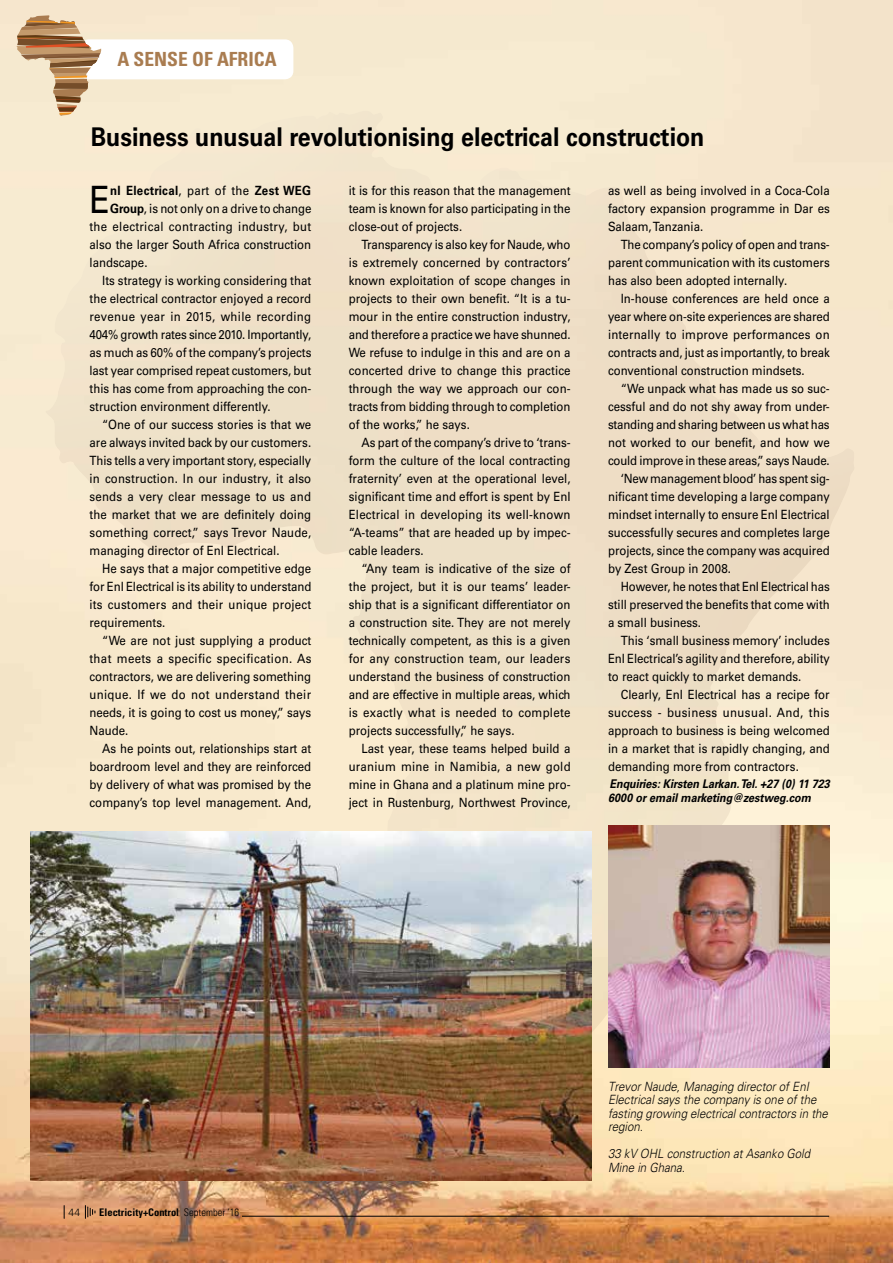
<style>
.page{position:relative;width:893px;height:1263px;background:#fff}
.page>*{position:absolute;margin:0;border:0;box-sizing:border-box;transform-origin:0 0}
.t1{font:37.65px "Univers";color:#000;scale:.9 1}
.t2{font:700 25.8px "Univers";color:#000;scale:.9 1}
.t3{font:700 condensed 19.5px "Univers";color:#a97c50}
.t4{font:12.75px/18px "Univers";color:#000;text-align:justify;scale:.9 1}
.t5{font:italic 300 12.75px/13.5px "Univers";color:#000;scale:.9 1}
.t6{font:12.75px "Univers";letter-spacing:.025em;color:#000;scale:.9 1}
.t7{font:12.75px "Univers";letter-spacing:.02em;color:#000;scale:.9 1}
.t8{font:12.75px "Univers";letter-spacing:.03em;color:#000;scale:.9 1}
.t9{font:700 12.75px "Univers";letter-spacing:.025em;color:#000;scale:.9 1}
.t10{font:italic 700 12px/13.5px "Univers";color:#000;scale:.9 1}
.t11{font:700 condensed 10.5px "Univers";color:#000}
.t12{font:300 10.5px "Univers";color:#000}
.s1{font-weight:400}
.s2{font-weight:700}
.s3{font-weight:300}
</style>
<div class="page">
<img style="left:0;top:0;width:893px;height:1263px">
<div style="left:44px;top:109px;width:811px;height:969px;background:#f7e9d0"></div>
<div style="left:44px;top:165px;width:811px;height:913px;background:#f1e3c9"></div>
<div style="left:80px;top:39px;width:213px;height:40px;background:#fff;border-radius:9px"></div>
<svg style="left:16px;top:14px;width:86px;height:102px"></svg>
<img style="left:608px;top:826px;width:222px;height:241px">
<img style="left:31px;top:831px;width:561px;height:349px">
<hr style="left:242px;top:1216px;width:587px;height:1px;background:#000">
<svg style="left:64px;top:1205px;width:1px;height:13px"></svg>
<svg style="left:85px;top:1205px;width:11px;height:13px"></svg>
<h3 class="t3" style="left:117px;top:48px;width:161px">A SENSE OF AFRICA</h3>
<h2 class="t2" style="left:91px;top:122px;width:683px">Business unusual revolutionising electrical construction</h2>
<h1 class="t1" style="left:90px;top:177px;width:25px">E</h1>
<p class="t9" style="left:110px;top:183px;width:225px">nI Electrical<span class="s1">, part of the</span> Zest WEG</p>
<p class="t4" style="left:110px;top:199px;width:225px"><span class="s2">Group</span>, is not only on a drive to change</p>
<p class="t6" style="left:90px;top:218px;width:248px">the electrical contracting industry, but</p>
<p class="t4" style="left:90px;top:235px;width:248px">also the larger South Africa construction</p>
<p class="t4" style="left:90px;top:253px;width:66px">landscape.</p>
<p class="t4" style="left:102px;top:271px;width:234px">Its strategy is working considering that</p>
<p class="t4" style="left:90px;top:289px;width:248px">the electrical contractor enjoyed a record</p>
<p class="t6" style="left:90px;top:308px;width:248px">revenue year in 2015, while recording</p>
<p class="t4" style="left:90px;top:325px;width:248px">404% growth rates since 2010. Importantly,</p>
<p class="t4" style="left:90px;top:343px;width:248px">as much as 60% of the company’s projects</p>
<p class="t4" style="left:90px;top:361px;width:248px">last year comprised repeat customers, but</p>
<p class="t4" style="left:90px;top:379px;width:248px">this has come from approaching the con-</p>
<p class="t4" style="left:90px;top:397px;width:203px">struction environment differently.</p>
<p class="t4" style="left:102px;top:415px;width:234px">“One of our success stories is that we</p>
<p class="t4" style="left:90px;top:433px;width:248px">are always invited back by our customers.</p>
<p class="t4" style="left:90px;top:451px;width:248px">This tells a very important story, especially</p>
<p class="t4" style="left:90px;top:469px;width:248px">in construction. In our industry, it also</p>
<p class="t7" style="left:90px;top:488px;width:248px">sends a very clear message to us and</p>
<p class="t4" style="left:90px;top:505px;width:248px">the market that we are definitely doing</p>
<p class="t4" style="left:90px;top:523px;width:248px">something correct,” says Trevor Naude,</p>
<p class="t4" style="left:90px;top:541px;width:213px">managing director of EnI Electrical.</p>
<p class="t4" style="left:102px;top:559px;width:234px">He says that a major competitive edge</p>
<p class="t4" style="left:90px;top:577px;width:248px">for EnI Electrical is its ability to understand</p>
<p class="t7" style="left:90px;top:596px;width:248px">its customers and their unique project</p>
<p class="t4" style="left:90px;top:613px;width:86px">requirements.</p>
<p class="t4" style="left:102px;top:631px;width:234px">“We are not just supplying a product</p>
<p class="t6" style="left:90px;top:650px;width:248px">that meets a specific specification. As</p>
<p class="t4" style="left:90px;top:667px;width:248px">contractors, we are delivering something</p>
<p class="t6" style="left:90px;top:686px;width:248px">unique. If we do not understand their</p>
<p class="t4" style="left:90px;top:703px;width:248px">needs, it is going to cost us money,” says</p>
<p class="t4" style="left:90px;top:721px;width:45px">Naude.</p>
<p class="t4" style="left:102px;top:739px;width:234px">As he points out, relationships start at</p>
<p class="t4" style="left:90px;top:757px;width:248px">boardroom level and they are reinforced</p>
<p class="t4" style="left:90px;top:775px;width:248px">by delivery of what was promised by the</p>
<p class="t4" style="left:90px;top:793px;width:248px">company’s top level management. And,</p>
<p class="t4" style="left:349px;top:181px;width:248px">it is for this reason that the management team is known for also participating in the close-out of projects.</p>
<p class="t4" style="left:349px;top:235px;width:248px;text-indent:13px">Transparency is also key for Naude, who is extremely concerned by contractors’ known exploitation of scope changes in projects to their own benefit. “It is a tu&shy;mour in the entire construction industry, and therefore a practice we have shunned.<br>We refuse to indulge in this and are on a concerted drive to change this practice through the way we approach our con&shy;tracts from bidding through to completion of the works,” he says.</p>
<p class="t4" style="left:349px;top:433px;width:248px;text-indent:13px">As part of the company’s drive to ‘trans&shy;form the culture of the local contracting fraternity’ even at the operational level, significant time and effort is spent by EnI Electrical in developing its well-known “A-teams” that are headed up by impec&shy;cable leaders.</p>
<p class="t4" style="left:349px;top:559px;width:248px;text-indent:13px">“Any team is indicative of the size of the project, but it is our teams’ leader&shy;ship that is a significant differentiator on a construction site. They are not merely technically competent, as this is a given for any construction team, our leaders understand the business of construction and are effective in multiple areas, which is exactly what is needed to complete projects successfully,” he says.</p>
<p class="t4" style="left:349px;top:740px;width:248px;text-indent:13px">Last year, these teams helped build a uranium mine in Namibia, a new gold mine in Ghana and a platinum mine pro&shy;ject in Rustenburg, Northwest Province,</p>
<p class="t4" style="left:608px;top:181px;width:248px">as well as being involved in a Coca-Cola factory expansion programme in Dar es Salaam, Tanzania.</p>
<p class="t4" style="left:608px;top:235px;width:248px;text-indent:13px">The company’s policy of open and trans&shy;parent communication with its customers has also been adopted internally.</p>
<p class="t4" style="left:608px;top:289px;width:248px;text-indent:13px">In-house conferences are held once a year where on-site experiences are shared internally to improve performances on contracts and, just as importantly, to break conventional construction mindsets.</p>
<p class="t4" style="left:621px;top:379px;width:234px">“We unpack what has made us so suc-</p>
<p class="t4" style="left:608px;top:397px;width:248px">cessful and do not shy away from under-</p>
<p class="t4" style="left:608px;top:415px;width:248px">standing and sharing between us what has</p>
<p class="t4" style="left:608px;top:433px;width:248px">not worked to our benefit, and how we</p>
<p class="t4" style="left:608px;top:451px;width:248px">could improve in these areas,” says Naude.</p>
<p class="t4" style="left:621px;top:469px;width:234px">‘New management blood’ has spent sig-</p>
<p class="t4" style="left:608px;top:487px;width:248px">nificant time developing a large company</p>
<p class="t4" style="left:608px;top:505px;width:248px">mindset internally to ensure EnI Electrical</p>
<p class="t4" style="left:608px;top:523px;width:248px">successfully secures and completes large</p>
<p class="t4" style="left:608px;top:541px;width:248px">projects, since the company was acquired</p>
<p class="t4" style="left:608px;top:559px;width:138px">by Zest Group in 2008.</p>
<p class="t4" style="left:621px;top:577px;width:234px">However, he notes that EnI Electrical has</p>
<p class="t4" style="left:608px;top:595px;width:248px">still preserved the benefits that come with</p>
<p class="t4" style="left:608px;top:613px;width:105px">a small business.</p>
<p class="t4" style="left:621px;top:631px;width:234px">This ‘small business memory’ includes</p>
<p class="t4" style="left:608px;top:649px;width:248px">EnI Electrical’s agility and therefore, ability</p>
<p class="t4" style="left:608px;top:667px;width:216px">to react quickly to market demands.</p>
<p class="t4" style="left:621px;top:685px;width:234px">Clearly, EnI Electrical has a recipe for</p>
<p class="t8" style="left:608px;top:704px;width:248px">success - business unusual. And, this</p>
<p class="t4" style="left:608px;top:721px;width:248px">approach to business is being welcomed</p>
<p class="t4" style="left:608px;top:739px;width:248px">in a market that is rapidly changing, and</p>
<p class="t4" style="left:608px;top:757px;width:214px">demanding more from contractors.</p>
<p class="t10" style="left:608px;top:777px;width:248px">Enquiries: Kirsten Larkan. Tel. +27 (0) 11 723<br>6000 or email marketing@zestweg.com</p>
<p class="t12" style="left:69px;top:1206px;width:13px">44</p>
<p class="t11" style="left:99px;top:1206px;width:141px">Electricity+Control <span class="s3">September ‘16</span></p>
<p class="t5" style="left:608px;top:1080px;width:246px">Trevor Naude, Managing director of EnI Electrical says the company is one of the fasting growing electrical contractors in the region.</p>
<p class="t5" style="left:608px;top:1147px;width:226px">33 kV OHL construction at Asanko Gold<br>Mine in Ghana.</p>
</div>
